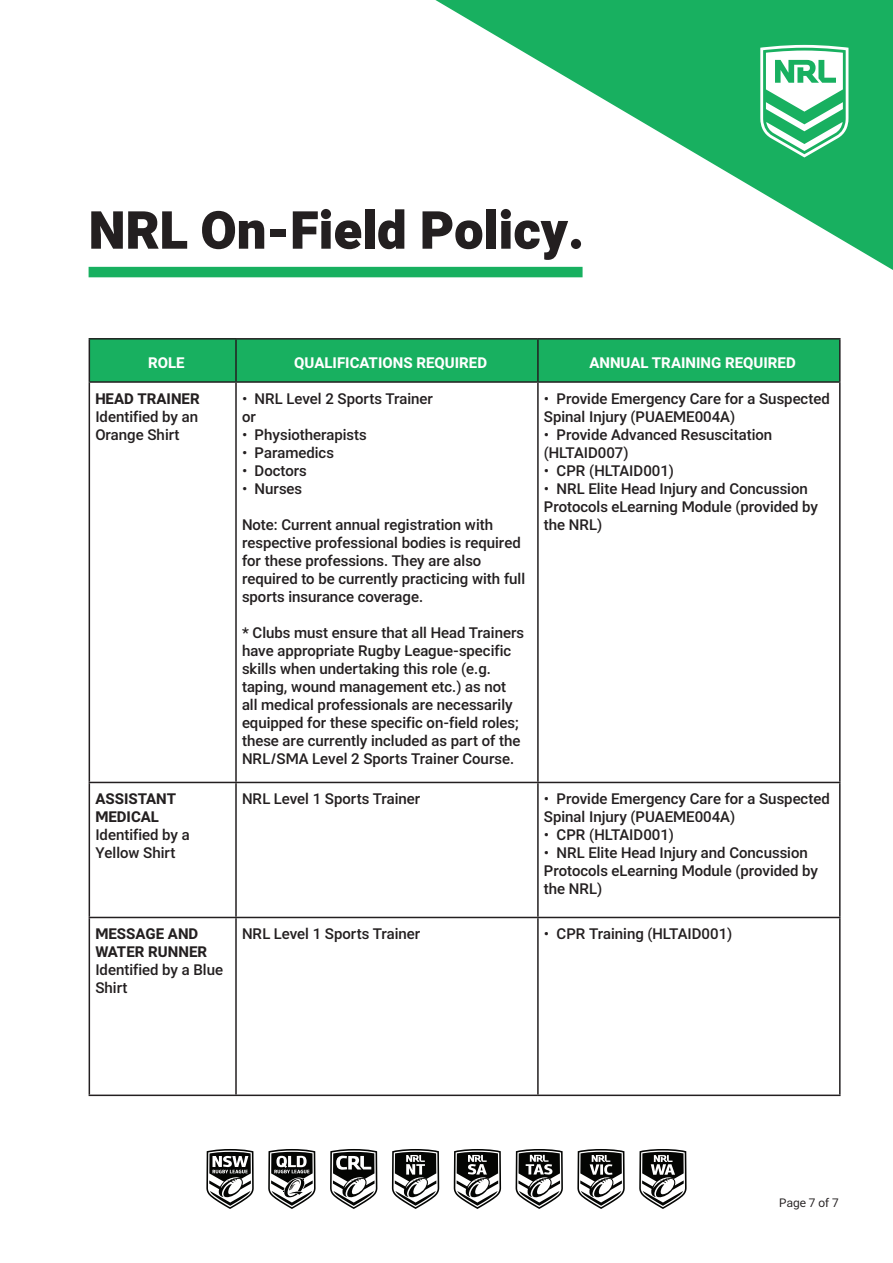
<style>
.page{position:relative;width:893px;height:1263px;background:#fff}
.page>*{position:absolute;margin:0;border:0;box-sizing:border-box;transform-origin:0 0}
.t1{font:900 52.5px "RL2";color:#231f20}
.t2{font:500 15px/18px "RL2";color:#231f20}
.t3{font:700 15px "RL2";color:#fff}
.t4{font:700 15px/18px "RL2";color:#231f20}
.t5{font:12px "RL2";color:#231f20}
.s1{font-family:"Helvetica";font-weight:700}
</style>
<div class="page">
<svg style="left:435px;top:0;width:458px;height:270px"></svg>
<svg style="left:760px;top:45px;width:88px;height:112px"></svg>
<svg style="left:639px;top:1149px;width:48px;height:60px"></svg>
<svg style="left:577px;top:1149px;width:48px;height:60px"></svg>
<svg style="left:516px;top:1149px;width:47px;height:60px"></svg>
<svg style="left:454px;top:1149px;width:47px;height:60px"></svg>
<svg style="left:330px;top:1149px;width:47px;height:60px"></svg>
<svg style="left:268px;top:1149px;width:48px;height:60px"></svg>
<svg style="left:206px;top:1149px;width:48px;height:60px"></svg>
<svg style="left:392px;top:1149px;width:47px;height:60px"></svg>
<div style="left:89px;top:267px;width:494px;height:10px;background:#18b060"></div>
<div style="left:89px;top:339px;width:147px;height:43px;background:#18b060"></div>
<div style="left:237px;top:340px;width:602px;height:41px;background:#18b060"></div>
<hr style="left:89px;top:338px;width:147px;height:2px;background:#231f20">
<hr style="left:89px;top:340px;width:1px;height:41px;background:#231f20">
<hr style="left:235px;top:340px;width:2px;height:41px;background:#231f20">
<hr style="left:236px;top:338px;width:302px;height:2px;background:#231f20">
<hr style="left:538px;top:338px;width:303px;height:2px;background:#231f20">
<hr style="left:537px;top:340px;width:2px;height:41px;background:#231f20">
<hr style="left:839px;top:340px;width:2px;height:41px;background:#231f20">
<hr style="left:89px;top:383px;width:1px;height:399px;background:#231f20">
<hr style="left:89px;top:783px;width:1px;height:134px;background:#231f20">
<hr style="left:89px;top:918px;width:1px;height:176px;background:#231f20">
<hr style="left:89px;top:381px;width:147px;height:2px;background:#231f20">
<hr style="left:236px;top:381px;width:302px;height:2px;background:#231f20">
<hr style="left:538px;top:381px;width:303px;height:2px;background:#231f20">
<hr style="left:235px;top:383px;width:2px;height:399px;background:#231f20">
<hr style="left:537px;top:383px;width:2px;height:399px;background:#231f20">
<hr style="left:839px;top:383px;width:2px;height:399px;background:#231f20">
<hr style="left:235px;top:783px;width:2px;height:134px;background:#231f20">
<hr style="left:537px;top:783px;width:2px;height:134px;background:#231f20">
<hr style="left:839px;top:783px;width:2px;height:134px;background:#231f20">
<hr style="left:235px;top:918px;width:2px;height:176px;background:#231f20">
<hr style="left:537px;top:918px;width:2px;height:176px;background:#231f20">
<hr style="left:839px;top:918px;width:2px;height:176px;background:#231f20">
<hr style="left:89px;top:782px;width:147px;height:1px;background:#231f20">
<hr style="left:236px;top:782px;width:302px;height:1px;background:#231f20">
<hr style="left:538px;top:782px;width:303px;height:1px;background:#231f20">
<hr style="left:89px;top:917px;width:147px;height:1px;background:#231f20">
<hr style="left:236px;top:917px;width:302px;height:1px;background:#231f20">
<hr style="left:538px;top:917px;width:303px;height:1px;background:#231f20">
<hr style="left:89px;top:1094px;width:147px;height:2px;background:#231f20">
<hr style="left:236px;top:1094px;width:302px;height:2px;background:#231f20">
<hr style="left:538px;top:1094px;width:303px;height:2px;background:#231f20">
<p class="t1" style="left:89px;top:194px;width:497px">NRL On-Field Policy.</p>
<p class="t3" style="left:148px;top:353px;width:38px">ROLE</p>
<p class="t3" style="left:294px;top:353px;width:194px">QUALIFICATIONS REQUIRED</p>
<p class="t3" style="left:589px;top:353px;width:208px">ANNUAL TRAINING REQUIRED</p>
<p class="t4" style="left:95px;top:389px;width:106px">HEAD TRAINER</p>
<p class="t2" style="left:95px;top:407px;width:104px">Identified by an<br>Orange Shirt</p>
<p class="t2" style="left:544px;top:389px;width:287px"><span class="s1">•</span> Provide Emergency Care for a Suspected<br>Spinal Injury (PUAEME004A)</p>
<p class="t2" style="left:544px;top:425px;width:230px"><span class="s1">•</span> Provide Advanced Resuscitation (HLTAID007)</p>
<p class="t2" style="left:544px;top:461px;width:132px"><span class="s1">•</span> CPR (HLTAID001)</p>
<p class="t2" style="left:544px;top:479px;width:276px"><span class="s1">•</span> NRL Elite Head Injury and Concussion<br>Protocols eLearning Module (provided by the NRL)</p>
<p class="t2" style="left:242px;top:389px;width:192px"><span class="s1">•</span> NRL Level 2 Sports Trainer</p>
<p class="t2" style="left:242px;top:407px;width:15px">or</p>
<p class="t2" style="left:242px;top:425px;width:126px"><span class="s1">•</span> Physiotherapists</p>
<p class="t2" style="left:242px;top:443px;width:93px"><span class="s1">•</span> Paramedics</p>
<p class="t2" style="left:242px;top:461px;width:66px"><span class="s1">•</span> Doctors</p>
<p class="t2" style="left:242px;top:479px;width:62px"><span class="s1">•</span> Nurses</p>
<p class="t2" style="left:242px;top:515px;width:285px">Note: Current annual registration with respective professional bodies is required for these professions. They are also required to be currently practicing with full sports insurance coverage.</p>
<p class="t2" style="left:242px;top:623px;width:284px">* Clubs must ensure that all Head Trainers have appropriate Rugby League-specific skills when undertaking this role (e.g. taping, wound management etc.) as not all medical professionals are necessarily equipped for these specific on-field roles; these are currently included as part of the NRL/SMA Level 2 Sports Trainer Course.</p>
<p class="t4" style="left:95px;top:789px;width:82px">ASSISTANT<br>MEDICAL</p>
<p class="t2" style="left:95px;top:825px;width:96px">Identified by a<br>Yellow Shirt</p>
<p class="t4" style="left:95px;top:924px;width:113px">MESSAGE AND<br>WATER RUNNER</p>
<p class="t2" style="left:95px;top:960px;width:129px">Identified by a Blue<br>Shirt</p>
<p class="t2" style="left:242px;top:789px;width:180px">NRL Level 1 Sports Trainer</p>
<p class="t2" style="left:544px;top:789px;width:287px"><span class="s1">•</span> Provide Emergency Care for a Suspected<br>Spinal Injury (PUAEME004A)</p>
<p class="t2" style="left:544px;top:825px;width:132px"><span class="s1">•</span> CPR (HLTAID001)</p>
<p class="t2" style="left:544px;top:843px;width:276px"><span class="s1">•</span> NRL Elite Head Injury and Concussion<br>Protocols eLearning Module (provided by the NRL)</p>
<p class="t2" style="left:242px;top:924px;width:180px">NRL Level 1 Sports Trainer</p>
<p class="t2" style="left:544px;top:924px;width:190px"><span class="s1">•</span> CPR Training (HLTAID001)</p>
<p class="t5" style="left:779px;top:1195px;width:61px">Page 7 of 7</p>
</div>
